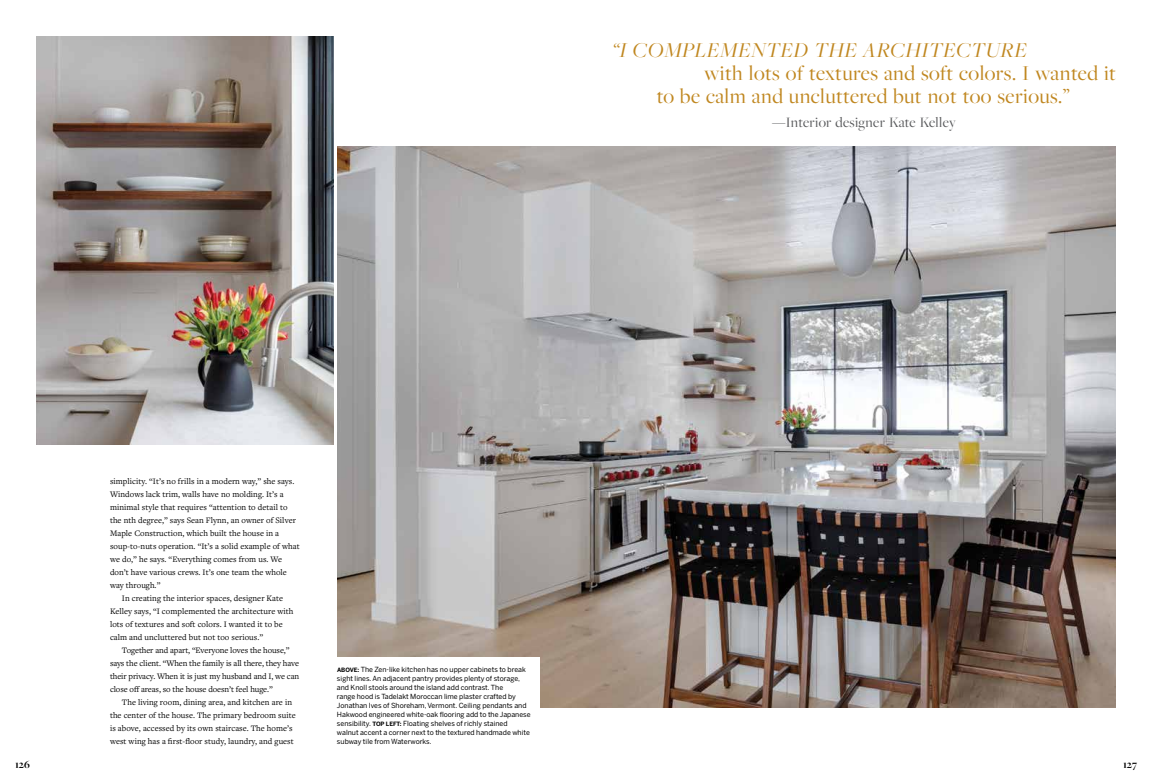
<style>
.page{position:relative;width:1152px;height:783px;background:#fff}
.page>*{position:absolute;margin:0;border:0;box-sizing:border-box;transform-origin:0 0}
.t1{font:22px/23px "Freight Big Pro";letter-spacing:.02em;color:#c08720}
.t2{font:italic 22px "Freight Big Pro";letter-spacing:.02em;color:#c08720}
.t3{font:15px "Freight Big Pro";letter-spacing:.02em;color:#58595b}
.t4{font:700 11px "Freight Big Pro";color:#000}
.t5{font:8.7px "Freight Text Pro";letter-spacing:.005em;color:#000}
.t6{font:7px/9px "Benton Sans";color:#000}
.s1{font-weight:700;font-size:5.9px}
</style>
<div class="page">
<img style="left:337px;top:146px;width:779px;height:562px">
<img style="left:36px;top:36px;width:298px;height:409px">
<div style="left:328px;top:657px;width:212px;height:87px;background:#fff"></div>
<h1 class="t2" style="left:612px;top:35px;width:416px">“I COMPLEMENTED THE ARCHITECTURE</h1>
<h1 class="t1" style="left:657px;top:61px;width:461px;text-indent:48px">with lots of textures and soft colors. I wanted it to be calm and uncluttered but not too serious.”</h1>
<h2 class="t3" style="left:772px;top:112px;width:185px">—Interior designer Kate Kelley</h2>
<p class="t5" style="left:110px;top:475px;width:186px">simplicity. “It’s no frills in a modern way,” she says.</p>
<p class="t5" style="left:110px;top:488px;width:175px">Windows lack trim, walls have no molding. It’s a</p>
<p class="t5" style="left:110px;top:501px;width:179px">minimal style that requires “attention to detail to</p>
<p class="t5" style="left:110px;top:514px;width:187px">the nth degree,” says Sean Flynn, an owner of Silver</p>
<p class="t5" style="left:110px;top:527px;width:171px">Maple Construction, which built the house in a</p>
<p class="t5" style="left:110px;top:540px;width:191px">soup-to-nuts operation. “It’s a solid example of what</p>
<p class="t5" style="left:110px;top:553px;width:174px">we do,” he says. “Everything comes from us. We</p>
<p class="t5" style="left:110px;top:566px;width:178px">don’t have various crews. It’s one team the whole</p>
<p class="t5" style="left:110px;top:579px;width:52px">way through.”</p>
<p class="t5" style="left:122px;top:592px;width:162px">In creating the interior spaces, designer Kate</p>
<p class="t5" style="left:110px;top:605px;width:185px">Kelley says, “I complemented the architecture with</p>
<p class="t5" style="left:110px;top:618px;width:174px">lots of textures and soft colors. I wanted it to be</p>
<p class="t5" style="left:110px;top:631px;width:155px">calm and uncluttered but not too serious.”</p>
<p class="t5" style="left:122px;top:644px;width:169px">Together and apart, “Everyone loves the house,”</p>
<p class="t5" style="left:110px;top:657px;width:191px">says the client. “When the family is all there, they have</p>
<p class="t5" style="left:110px;top:670px;width:191px">their privacy. When it is just my husband and I, we can</p>
<p class="t5" style="left:110px;top:683px;width:164px">close off areas, so the house doesn’t feel huge.”</p>
<p class="t5" style="left:122px;top:696px;width:172px">The living room, dining area, and kitchen are in</p>
<p class="t5" style="left:110px;top:709px;width:187px">the center of the house. The primary bedroom suite</p>
<p class="t5" style="left:110px;top:722px;width:184px">is above, accessed by its own staircase. The home’s</p>
<p class="t5" style="left:110px;top:735px;width:185px">west wing has a first-floor study, laundry, and guest</p>
<p class="t6" style="left:337px;top:664px;width:195px"><span class="s1">ABOVE:</span> The Zen-like kitchen has no upper cabinets to break sight lines. An adjacent pantry provides plenty of storage, and Knoll stools around the island add contrast. The<br>range hood is Tadelakt Moroccan lime plaster crafted by Jonathan Ives of Shoreham, Vermont. Ceiling pendants and Hakwood engineered white-oak flooring add to the Japanese sensibility. <span class="s1">TOP LEFT:</span> Floating shelves of richly stained walnut accent a corner next to the textured handmade white subway tile from Waterworks.</p>
<p class="t4" style="left:15px;top:757px;width:16px">126</p>
<p class="t4" style="left:1123px;top:757px;width:15px">127</p>
</div>
